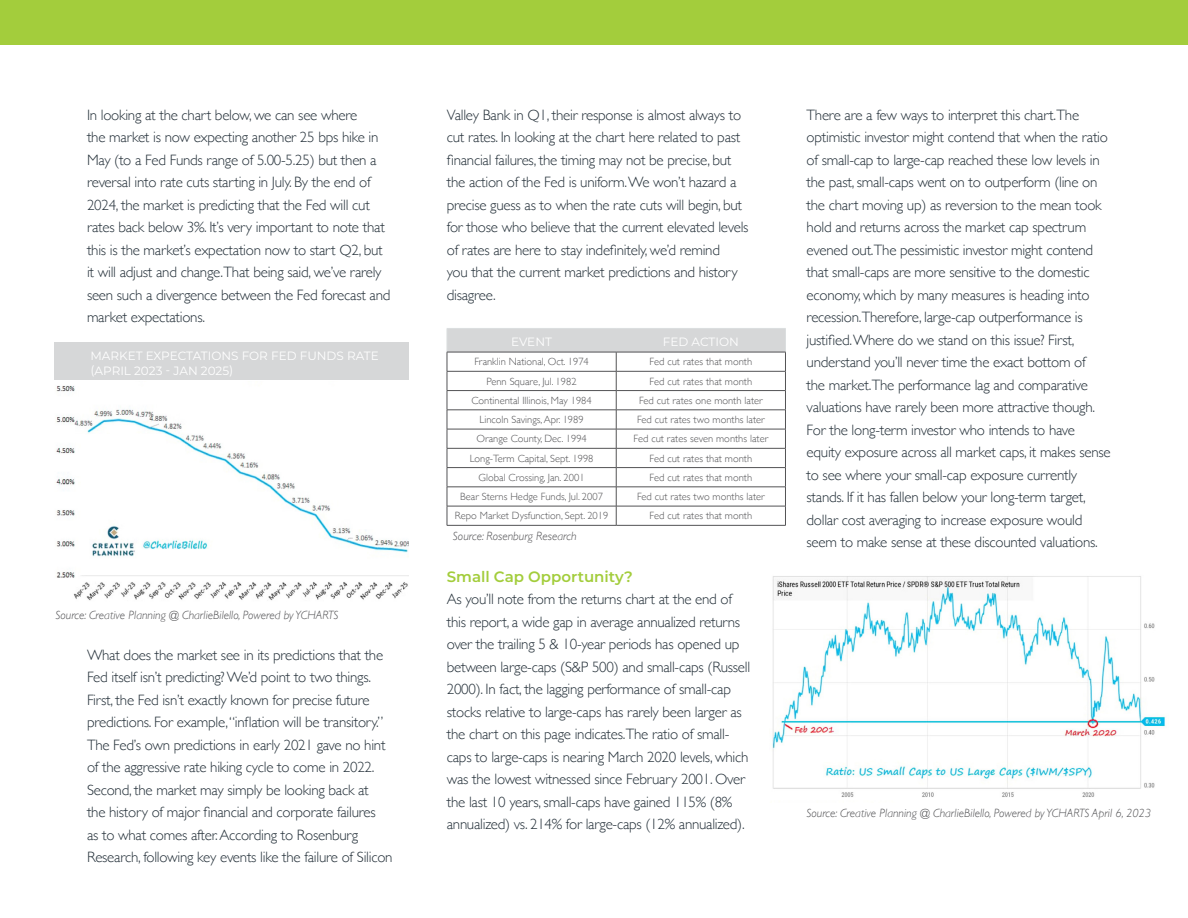
<style>
.page{position:relative;width:1188px;height:918px;background:#fff}
.page>*{position:absolute;margin:0;border:0;box-sizing:border-box;transform-origin:0 0}
.section_header{font:300 15px/22.5px "Gill Sans";letter-spacing:-.015em;color:#243039}
.body{font:300 15px/22.5px "Gill Sans";letter-spacing:-.015em;color:#243039}
.section_header-2{font:600 15px "Montserrat";color:#a3cd3c}
.body-2{font:italic 300 12px "Gill Sans";color:#535355}
.blurb_body{font:12px/14.4px "Montserrat";color:#fff}
.body-3{font:12px "Montserrat";color:#fff}
.body-4{font:300 10.5px "Gill Sans";color:#535355}
</style>
<div class="page">
<svg style="left:447px;top:328px;width:339px;height:197px"></svg>
<hr style="left:447px;top:525px;width:169px;height:1px;background:#535355">
<hr style="left:616px;top:525px;width:170px;height:1px;background:#535355">
<div style="left:0;top:0;width:1188px;height:45px;background:#a3cd3c"></div>
<div style="left:54px;top:342px;width:355px;height:38px;background:#d6d7d8"></div>
<img style="left:56px;top:386px;width:353px;height:215px">
<img style="left:772px;top:576px;width:394px;height:221px">
<p class="body" style="left:87px;top:103px;width:305px">In looking at the chart below, we can see where<br>the market is now expecting another 25 bps hike in May (to a Fed Funds range of 5.00-5.25) but then a reversal into rate cuts starting in July. By the end of 2024, the market is predicting that the Fed will cut rates back below 3%. It’s very important to note that this is the market’s expectation now to start Q2, but it will adjust and change.That being said, we’ve rarely seen such a divergence between the Fed forecast and market expectations.</p>
<p class="blurb_body" style="left:90px;top:348px;width:290px">MARKET EXPECTATIONS FOR FED FUNDS RATE (APRIL 2023 - JAN 2025)</p>
<p class="body-2" style="left:56px;top:608px;width:285px">Source: Creative Planning @ CharlieBilello, Powered by YCHARTS</p>
<p class="body" style="left:87px;top:643px;width:307px">What does the market see in its predictions that the Fed itself isn’t predicting? We’d point to two things.<br>First, the Fed isn’t exactly known for precise future predictions. For example, “inflation will be transitory.” The Fed’s own predictions in early 2021 gave no hint of the aggressive rate hiking cycle to come in 2022.<br>Second, the market may simply be looking back at<br>the history of major financial and corporate failures<br>as to what comes after. According to Rosenburg Research, following key events like the failure of Silicon</p>
<p class="body" style="left:447px;top:103px;width:303px">Valley Bank in Q1, their response is almost always to cut rates. In looking at the chart here related to past financial failures, the timing may not be precise, but the action of the Fed is uniform. We won’t hazard a precise guess as to when the rate cuts will begin, but for those who believe that the current elevated levels of rates are here to stay indefinitely, we’d remind<br>you that the current market predictions and history disagree.</p>
<p class="body-3" style="left:511px;top:334px;width:42px">EVENT</p>
<p class="body-3" style="left:663px;top:334px;width:78px">FED ACTION</p>
<p class="body-4" style="left:474px;top:354px;width:116px">Franklin National, Oct. 1974</p>
<p class="body-4" style="left:650px;top:354px;width:104px">Fed cut rates that month</p>
<p class="body-4" style="left:487px;top:373px;width:91px">Penn Square, Jul. 1982</p>
<p class="body-4" style="left:650px;top:373px;width:104px">Fed cut rates that month</p>
<p class="body-4" style="left:471px;top:392px;width:122px">Continental Illinois, May 1984</p>
<p class="body-4" style="left:639px;top:392px;width:125px">Fed cut rates one month later</p>
<p class="body-4" style="left:479px;top:411px;width:106px">Lincoln Savings, Apr. 1989</p>
<p class="body-4" style="left:637px;top:411px;width:129px">Fed cut rates two months later</p>
<p class="body-4" style="left:476px;top:431px;width:112px">Orange County, Dec. 1994</p>
<p class="body-4" style="left:633px;top:431px;width:136px">Fed cut rates seven months later</p>
<p class="body-4" style="left:470px;top:450px;width:125px">Long-Term Capital, Sept. 1998</p>
<p class="body-4" style="left:650px;top:450px;width:104px">Fed cut rates that month</p>
<p class="body-4" style="left:479px;top:469px;width:107px">Global Crossing, Jan. 2001</p>
<p class="body-4" style="left:650px;top:469px;width:104px">Fed cut rates that month</p>
<p class="body-4" style="left:460px;top:488px;width:144px">Bear Sterns Hedge Funds, Jul. 2007</p>
<p class="body-4" style="left:637px;top:488px;width:129px">Fed cut rates two months later</p>
<p class="body-4" style="left:455px;top:508px;width:155px">Repo Market Dysfunction, Sept. 2019</p>
<p class="body-4" style="left:650px;top:508px;width:104px">Fed cut rates that month</p>
<p class="body-2" style="left:453px;top:529px;width:125px">Source: Rosenburg Research</p>
<p class="section_header-2" style="left:447px;top:566px;width:188px">Small Cap Opportunity?</p>
<p class="section_header" style="left:447px;top:587px;width:305px">As you’ll note from the returns chart at the end of this report, a wide gap in average annualized returns over the trailing 5 &amp; 10-year periods has opened up between large-caps (S&amp;P 500) and small-caps (Russell 2000). In fact, the lagging performance of small-cap stocks relative to large-caps has rarely been larger as the chart on this page indicates.The ratio of small&shy;caps to large-caps is nearing March 2020 levels, which was the lowest witnessed since February 2001. Over the last 10 years, small-caps have gained 115% (8% annualized) vs. 214% for large-caps (12% annualized).</p>
<p class="section_header" style="left:807px;top:103px;width:306px">There are a few ways to interpret this chart.The optimistic investor might contend that when the ratio of small-cap to large-cap reached these low levels in the past, small-caps went on to outperform (line on the chart moving up) as reversion to the mean took hold and returns across the market cap spectrum evened out.The pessimistic investor might contend that small-caps are more sensitive to the domestic economy, which by many measures is heading into recession.Therefore, large-cap outperformance is justified. Where do we stand on this issue? First, understand you’ll never time the exact bottom of<br>the market.The performance lag and comparative valuations have rarely been more attractive though.<br>For the long-term investor who intends to have equity exposure across all market caps, it makes sense to see where your small-cap exposure currently stands. If it has fallen below your long-term target, dollar cost averaging to increase exposure would seem to make sense at these discounted valuations.</p>
<p class="body-2" style="left:806px;top:806px;width:346px">Source: Creative Planning @ CharlieBilello, Powered by YCHARTS April 6, 2023</p>
</div>
